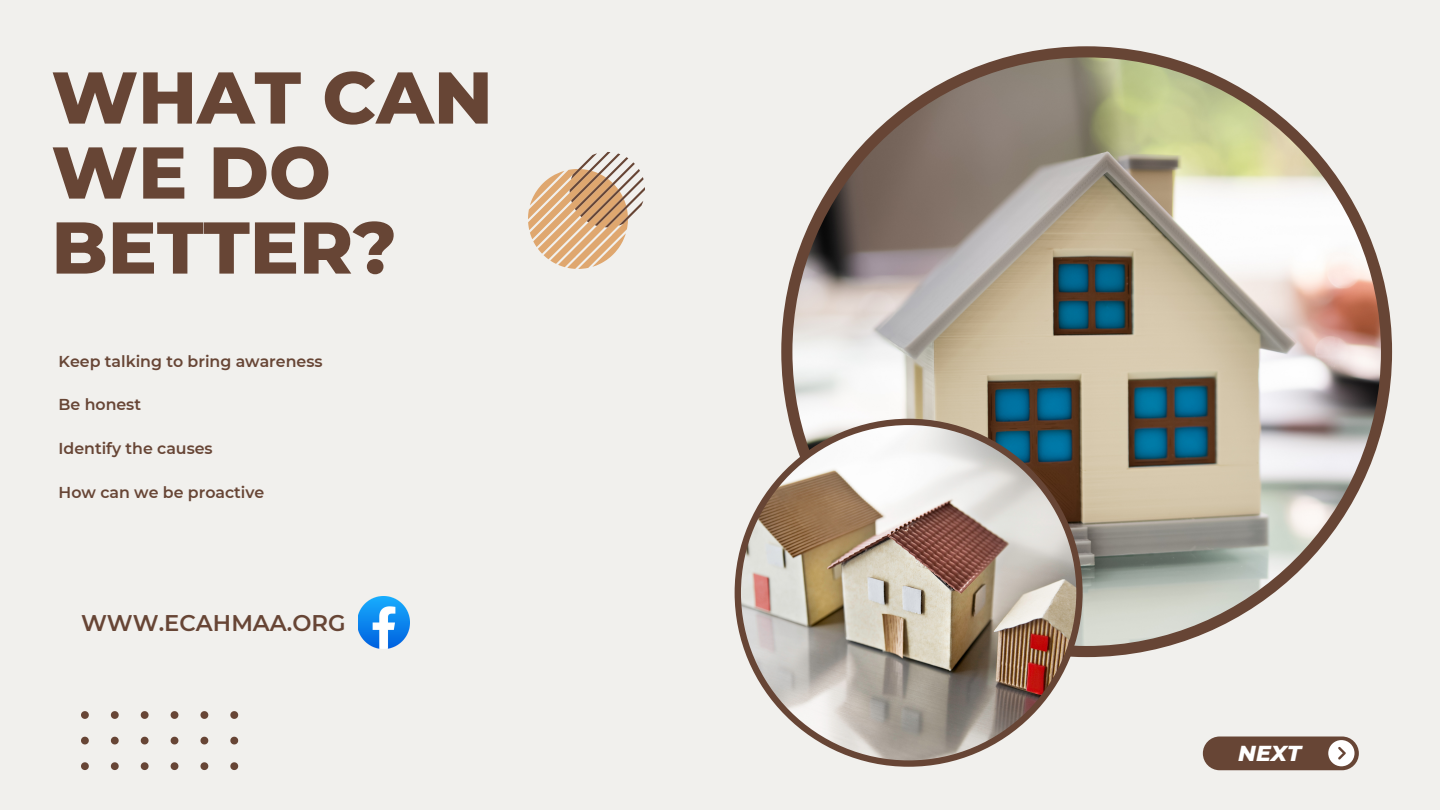
<style>
.page{position:relative;width:1440px;height:810px;background:#f1f0ed}
.page>*{position:absolute;margin:0;border:0;box-sizing:border-box;transform-origin:0 0}
.t1{font:800 73.2px/75px "Montserrat";color:#674535}
.t2{font:600 22.7px "Montserrat";color:#674535}
.t3{font:italic 800 22.1px "Montserrat";color:#fff}
.t4{font:600 15.8px "Montserrat";color:#674535}
</style>
<div class="page">
<img style="left:781px;top:46px;width:611px;height:611px">
<img style="left:735px;top:419px;width:348px;height:348px">
<div style="left:1203px;top:737px;width:156px;height:33px;background:#674535;border-radius:17px"></div>
<svg style="left:1328px;top:740px;width:27px;height:26px"></svg>
<svg style="left:528px;top:152px;width:117px;height:117px"></svg>
<svg style="left:230px;top:762px;width:8px;height:8px"></svg>
<svg style="left:200px;top:762px;width:8px;height:8px"></svg>
<svg style="left:171px;top:762px;width:7px;height:8px"></svg>
<svg style="left:141px;top:762px;width:8px;height:8px"></svg>
<svg style="left:111px;top:762px;width:8px;height:8px"></svg>
<svg style="left:81px;top:762px;width:8px;height:8px"></svg>
<svg style="left:230px;top:737px;width:8px;height:7px"></svg>
<svg style="left:200px;top:737px;width:8px;height:7px"></svg>
<svg style="left:171px;top:737px;width:7px;height:7px"></svg>
<svg style="left:141px;top:737px;width:8px;height:7px"></svg>
<svg style="left:111px;top:737px;width:8px;height:7px"></svg>
<svg style="left:81px;top:737px;width:8px;height:7px"></svg>
<svg style="left:230px;top:711px;width:8px;height:8px"></svg>
<svg style="left:200px;top:711px;width:8px;height:8px"></svg>
<svg style="left:171px;top:711px;width:7px;height:8px"></svg>
<svg style="left:141px;top:711px;width:8px;height:8px"></svg>
<svg style="left:111px;top:711px;width:8px;height:8px"></svg>
<svg style="left:81px;top:711px;width:8px;height:8px"></svg>
<img style="left:358px;top:596px;width:51px;height:53px">
<h1 class="t1" style="left:51px;top:60px;width:443px">WHAT CAN<br>WE DO<br>BETTER?</h1>
<p class="t4" style="left:59px;top:351px;width:266px">Keep talking to bring awareness</p>
<p class="t4" style="left:59px;top:395px;width:84px">Be honest</p>
<p class="t4" style="left:59px;top:439px;width:156px">Identify the causes</p>
<p class="t4" style="left:59px;top:483px;width:207px">How can we be proactive</p>
<h2 class="t2" style="left:81px;top:609px;width:266px">WWW.ECAHMAA.ORG</h2>
<h3 class="t3" style="left:1238px;top:740px;width:64px">NEXT</h3>
</div>
